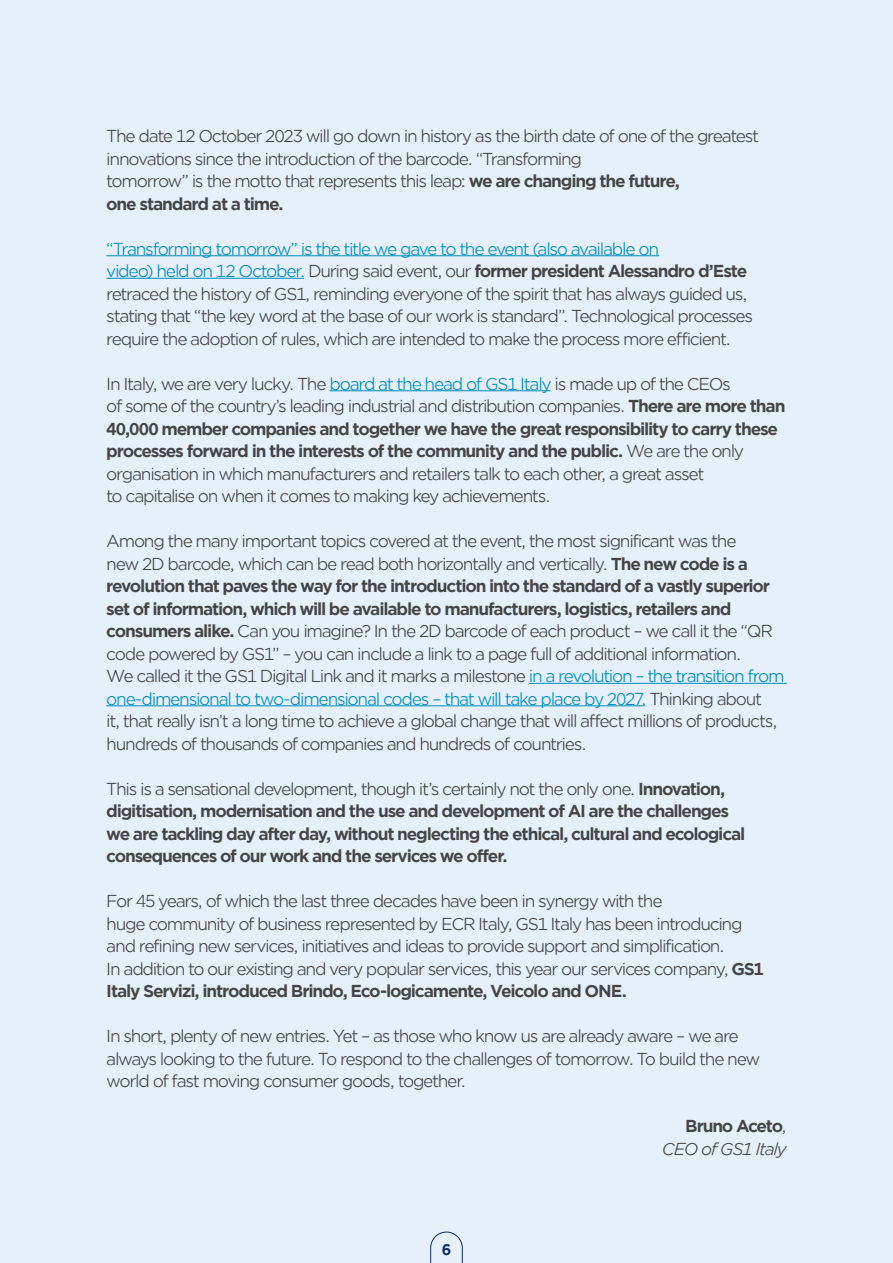
<style>
.page{position:relative;width:893px;height:1263px;background:#e6f0fb}
.page>*{position:absolute;margin:0;border:0;box-sizing:border-box;transform-origin:0 0}
.t1{font:16.5px/22.5px "Gotham Office";letter-spacing:-.08em;color:#464545}
.t2{font:700 16.5px/22.5px "Gotham Office";letter-spacing:-.07em;color:#464545}
.t3{font:italic 16.5px/22.5px "Gotham Office";letter-spacing:-.085em;color:#464545;text-align:right}
.t4{font:700 15px "Gotham Office";color:#102c66}
.s1{font-weight:700}
.s2{color:#008dbd}
.s3{font-weight:400}
.s4{font-weight:700;font-style:normal}
.s5{font-style:normal}
</style>
<div class="page">
<hr style="left:106px;top:255px;width:553px;height:1px;background:#008dbd">
<hr style="left:106px;top:278px;width:198px;height:1px;background:#008dbd">
<hr style="left:329px;top:390px;width:221px;height:1px;background:#008dbd">
<hr style="left:529px;top:683px;width:258px;height:1px;background:#008dbd">
<hr style="left:106px;top:705px;width:539px;height:1px;background:#008dbd">
<svg style="left:430px;top:1232px;width:33px;height:31px"></svg>
<p class="t1" style="left:106px;top:124px;width:654px">The date 12 October 2023 will go down in history as the birth date of one of the greatest innovations since the introduction of the barcode. “Transforming<br>tomorrow” is the motto that represents this leap: <span class="s1">we are changing the future,<br>one standard at a time.</span></p>
<p class="t1" style="left:106px;top:237px;width:648px"><span class="s2">“Transforming tomorrow” is the title we gave to the event (also available on<br>video) held on 12 October.</span> During said event, our <span class="s1">former president Alessandro d’Este </span>retraced the history of GS1, reminding everyone of the spirit that has always guided us, stating that “the key word at the base of our work is standard”. Technological processes require the adoption of rules, which are intended to make the process more efficient.</p>
<p class="t1" style="left:106px;top:372px;width:681px">In Italy, we are very lucky. The <span class="s2">board at the head of GS1 Italy</span> is made up of the CEOs<br>of some of the country’s leading industrial and distribution companies. <span class="s1">There are more than 40,000 member companies and together we have the great responsibility to carry these processes forward in the interests of the community and the public.</span> We are the only organisation in which manufacturers and retailers talk to each other, a great asset<br>to capitalise on when it comes to making key achievements.</p>
<p class="t1" style="left:106px;top:529px;width:680px">Among the many important topics covered at the event, the most significant was the<br>new 2D barcode, which can be read both horizontally and vertically. <span class="s1">The new code is a revolution that paves the way for the introduction into the standard of a vastly superior set of information, which will be available to manufacturers, logistics, retailers and consumers alike.</span> Can you imagine? In the 2D barcode of each product – we call it the “QR code powered by GS1” – you can include a link to a page full of additional information.<br>We called it the GS1 Digital Link and it marks a milestone <span class="s2">in a revolution – the transition from one-dimensional to two-dimensional codes – that will take place by 2027.</span> Thinking about<br>it, that really isn’t a long time to achieve a global change that will affect millions of products, hundreds of thousands of companies and hundreds of countries.</p>
<p class="t2" style="left:106px;top:777px;width:641px"><span class="s3">This is a sensational development, though it’s certainly not the only one.</span> Innovation, digitisation, modernisation and the use and development of AI are the challenges we are tackling day after day, without neglecting the ethical, cultural and ecological consequences of our work and the services we offer.</p>
<p class="t1" style="left:106px;top:889px;width:659px">For 45 years, of which the last three decades have been in synergy with the<br>huge community of business represented by ECR Italy, GS1 Italy has been introducing and refining new services, initiatives and ideas to provide support and simplification.<br>In addition to our existing and very popular services, this year our services company, <span class="s1">GS1<br>Italy Servizi, introduced Brindo, Eco-logicamente, Veicolo and ONE.</span></p>
<p class="t1" style="left:106px;top:1024px;width:656px">In short, plenty of new entries. Yet – as those who know us are already aware – we are always looking to the future. To respond to the challenges of tomorrow. To build the new world of fast moving consumer goods, together.</p>
<p class="t3" style="left:662px;top:1114px;width:126px"><span class="s4">Bruno Aceto</span><span class="s5">,<br></span>CEO of GS1 Italy</p>
<p class="t4" style="left:442px;top:1239px;width:11px">6</p>
</div>
